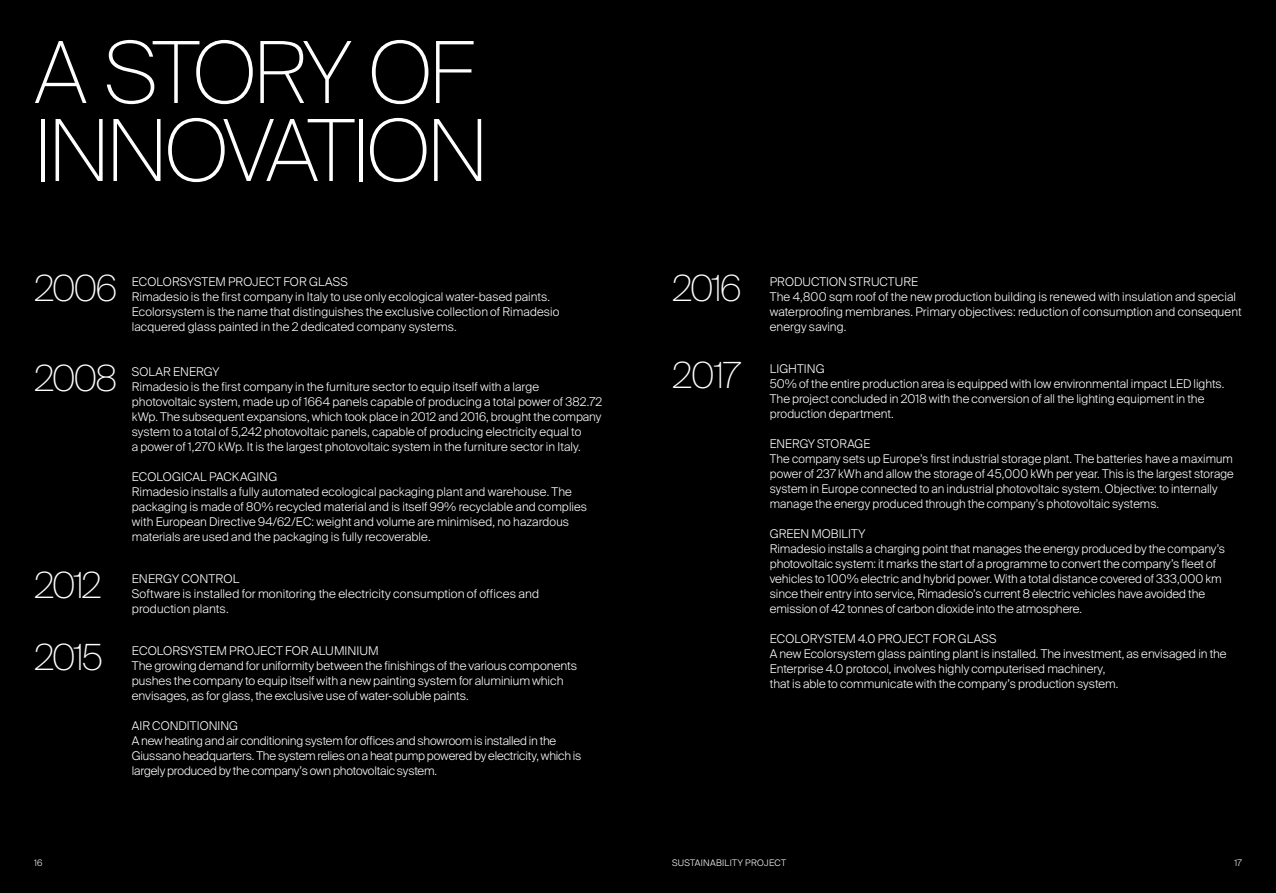
<style>
.page{position:relative;width:1276px;height:893px;background:#000}
.page>*{position:absolute;margin:0;border:0;box-sizing:border-box;transform-origin:0 0}
.t1{font:100 85.5px/78px "Suisse Intl";letter-spacing:-.045em;color:#fff}
.t2{font:100 36px/72px "Suisse Intl";letter-spacing:-.065em;color:#fff}
.t3{font:300 12px/15px "Suisse Intl";letter-spacing:.005em;color:#fff}
.t4{font:300 12px/15px "Suisse Intl";letter-spacing:-.015em;color:#fff}
.t5{font:300 9px "Suisse Intl";letter-spacing:.03em;color:#fff}
</style>
<div class="page">
<h1 class="t1" style="left:34px;top:35px;width:456px">A STORY OF<br>INNOVATION</h1>
<h2 class="t2" style="left:34px;top:253px;width:85px">2006</h2>
<h2 class="t2" style="left:34px;top:343px;width:85px">2008</h2>
<h2 class="t2" style="left:34px;top:550px;width:70px">2012<br>2015</h2>
<p class="t3" style="left:132px;top:274px;width:429px">ECOLORSYSTEM PROJECT FOR GLASS<br>Rimadesio is the first company in Italy to use only ecological water-based paints.<br>Ecolorsystem is the name that distinguishes the exclusive collection of Rimadesio lacquered glass painted in the 2 dedicated company systems.</p>
<p class="t3" style="left:132px;top:364px;width:472px">SOLAR ENERGY<br>Rimadesio is the first company in the furniture sector to equip itself with a large photovoltaic system, made up of 1664 panels capable of producing a total power of 382.72 kWp. The subsequent expansions, which took place in 2012 and 2016, brought the company system to a total of 5,242 photovoltaic panels, capable of producing electricity equal to<br>a power of 1,270 kWp. It is the largest photovoltaic system in the furniture sector in Italy.</p>
<p class="t3" style="left:132px;top:469px;width:457px">ECOLOGICAL PACKAGING<br>Rimadesio installs a fully automated ecological packaging plant and warehouse. The packaging is made of 80% recycled material and is itself 99% recyclable and complies with European Directive 94/62/EC: weight and volume are minimised, no hazardous materials are used and the packaging is fully recoverable.</p>
<p class="t3" style="left:132px;top:571px;width:409px">ENERGY CONTROL<br>Software is installed for monitoring the electricity consumption of offices and production plants.</p>
<p class="t3" style="left:132px;top:643px;width:447px">ECOLORSYSTEM PROJECT FOR ALUMINIUM<br>The growing demand for uniformity between the finishings of the various components pushes the company to equip itself with a new painting system for aluminium which envisages, as for glass, the exclusive use of water-soluble paints.</p>
<p class="t4" style="left:132px;top:718px;width:451px">AIR CONDITIONING<br>A new heating and air conditioning system for offices and showroom is installed in the Giussano headquarters. The system relies on a heat pump powered by electricity, which is largely produced by the company’s own photovoltaic system.</p>
<h2 class="t2" style="left:672px;top:253px;width:71px">2016</h2>
<h2 class="t2" style="left:672px;top:340px;width:71px">2017</h2>
<p class="t3" style="left:770px;top:274px;width:473px">PRODUCTION STRUCTURE<br>The 4,800 sqm roof of the new production building is renewed with insulation and special waterproofing membranes. Primary objectives: reduction of consumption and consequent energy saving.</p>
<p class="t3" style="left:770px;top:361px;width:456px">LIGHTING<br>50% of the entire production area is equipped with low environmental impact LED lights.<br>The project concluded in 2018 with the conversion of all the lighting equipment in the production department.</p>
<p class="t3" style="left:770px;top:436px;width:465px">ENERGY STORAGE<br>The company sets up Europe’s first industrial storage plant. The batteries have a maximum power of 237 kWh and allow the storage of 45,000 kWh per year. This is the largest storage system in Europe connected to an industrial photovoltaic system. Objective: to internally manage the energy produced through the company’s photovoltaic systems.</p>
<p class="t3" style="left:770px;top:526px;width:457px">GREEN MOBILITY<br>Rimadesio installs a charging point that manages the energy produced by the company’s photovoltaic system: it marks the start of a programme to convert the company’s fleet of vehicles to 100% electric and hybrid power. With a total distance covered of 333,000 km since their entry into service, Rimadesio’s current 8 electric vehicles have avoided the emission of 42 tonnes of carbon dioxide into the atmosphere.</p>
<p class="t3" style="left:770px;top:631px;width:458px">ECOLORYSTEM 4.0 PROJECT FOR GLASS<br>A new Ecolorsystem glass painting plant is installed. The investment, as envisaged in the Enterprise 4.0 protocol, involves highly computerised machinery,<br>that is able to communicate with the company’s production system.</p>
<p class="t5" style="left:34px;top:857px;width:10px">16</p>
<p class="t5" style="left:672px;top:857px;width:115px">SUSTAINABILITY PROJECT</p>
<p class="t5" style="left:1234px;top:857px;width:9px">17</p>
</div>
